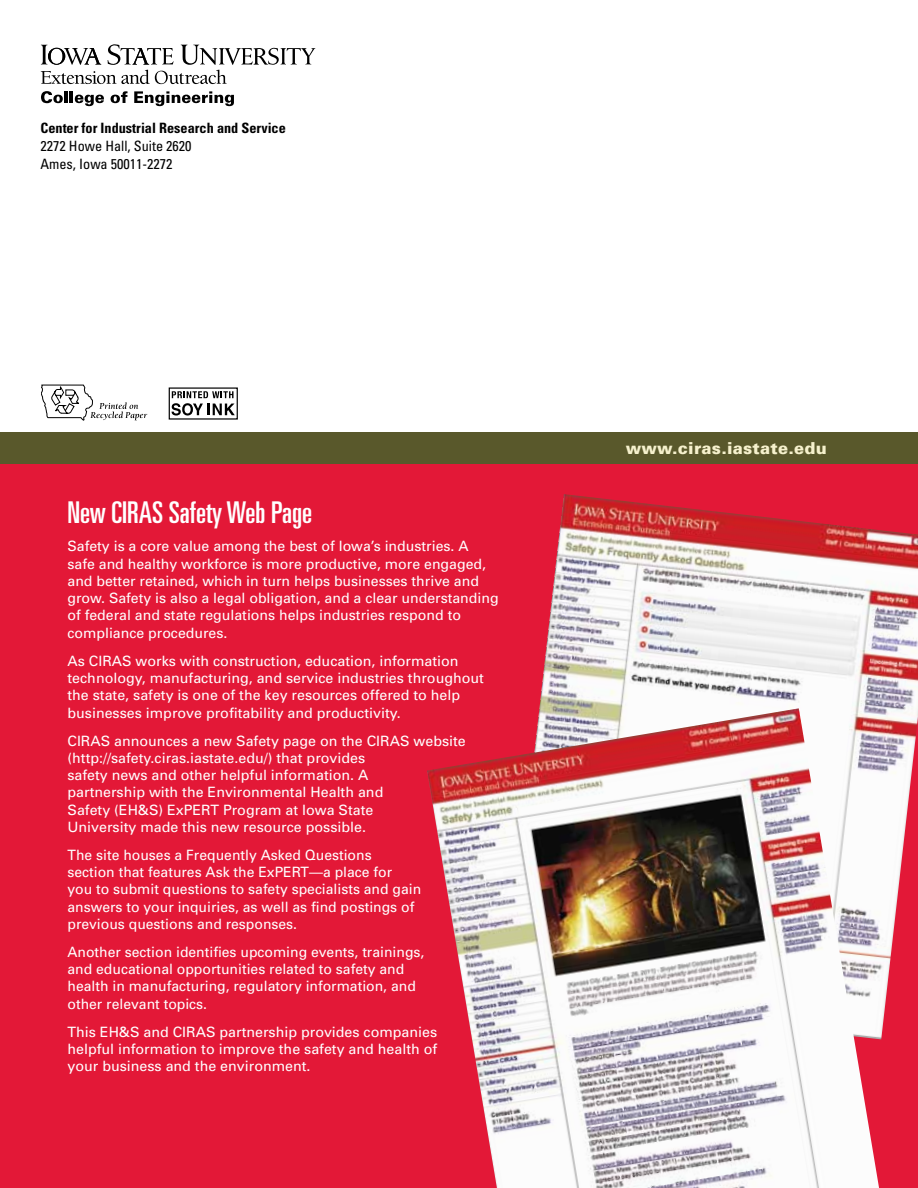
<style>
.page{position:relative;width:918px;height:1188px;background:#fff}
.page>*{position:absolute;margin:0;border:0;box-sizing:border-box;transform-origin:0 0}
.t1{font:ultra-condensed 30px "Univers";color:#fff}
.t2{font:900 16.5px "Univers";letter-spacing:.015em;color:#f6f1cd}
.t3{font:14.25px/17.2px "Univers";color:#fff}
.t4{font:condensed 14.25px/18px "Univers";color:#000}
.t5{font:700 condensed 14.25px "Univers";color:#000}
</style>
<div class="page">
<div style="left:0;top:432px;width:918px;height:722px;background:#59582b"></div>
<div style="left:0;top:465px;width:918px;height:723px;background:#e31837"></div>
<svg style="left:41px;top:385px;width:106px;height:35px"></svg>
<svg style="left:172px;top:391px;width:63px;height:25px"></svg>
<div style="left:169px;top:387px;width:69px;height:33px;border:1px solid #000"></div>
<img style="left:539px;top:494px;width:379px;height:545px">
<img style="left:427px;top:708px;width:452px;height:480px">
<svg style="left:41px;top:44px;width:274px;height:40px"></svg>
<svg style="left:41px;top:91px;width:63px;height:15px"></svg>
<svg style="left:111px;top:91px;width:17px;height:12px"></svg>
<svg style="left:134px;top:91px;width:100px;height:15px"></svg>
<p class="t5" style="left:40px;top:119px;width:247px">Center for Industrial Research and Service</p>
<p class="t4" style="left:40px;top:137px;width:153px">2272 Howe Hall, Suite 2620<br>Ames, Iowa 50011-2272</p>
<h1 class="t1" style="left:68px;top:496px;width:246px">New CIRAS Safety Web Page</h1>
<p class="t3" style="left:68px;top:538px;width:433px">Safety is a core value among the best of Iowa’s industries. A safe and healthy workforce is more productive, more engaged, and better retained, which in turn helps businesses thrive and grow. Safety is also a legal obligation, and a clear understanding of federal and state regulations helps industries respond to compliance procedures.</p>
<p class="t3" style="left:68px;top:652px;width:418px">As CIRAS works with construction, education, information technology, manufacturing, and service industries throughout the state, safety is one of the key resources offered to help businesses improve profitability and productivity.</p>
<p class="t3" style="left:68px;top:732px;width:400px">CIRAS announces a new Safety page on the CIRAS website (http://safety.ciras.iastate.edu/) that provides<br>safety news and other helpful information. A<br>partnership with the Environmental Health and<br>Safety (EH&amp;S) ExPERT Program at Iowa State<br>U niversity made this new resource possible.</p>
<p class="t3" style="left:68px;top:846px;width:355px">The site houses a Frequently Asked Questions section that features Ask the ExPERT—a place for<br>you to submit questions to safety specialists and gain answers to your inquiries, as well as find postings of previous questions and responses.</p>
<p class="t3" style="left:68px;top:943px;width:358px">Another section identifies upcoming events, trainings, and educational opportunities related to safety and health in manufacturing, regulatory information, and other relevant topics.</p>
<p class="t3" style="left:68px;top:1023px;width:371px;text-align:justify">This EH&amp;S and CIRAS partnership provides companies helpful information to improve the safety and health of your business and the environment.</p>
<p class="t2" style="left:626px;top:438px;width:203px">www.ciras.iastate.edu</p>
</div>
